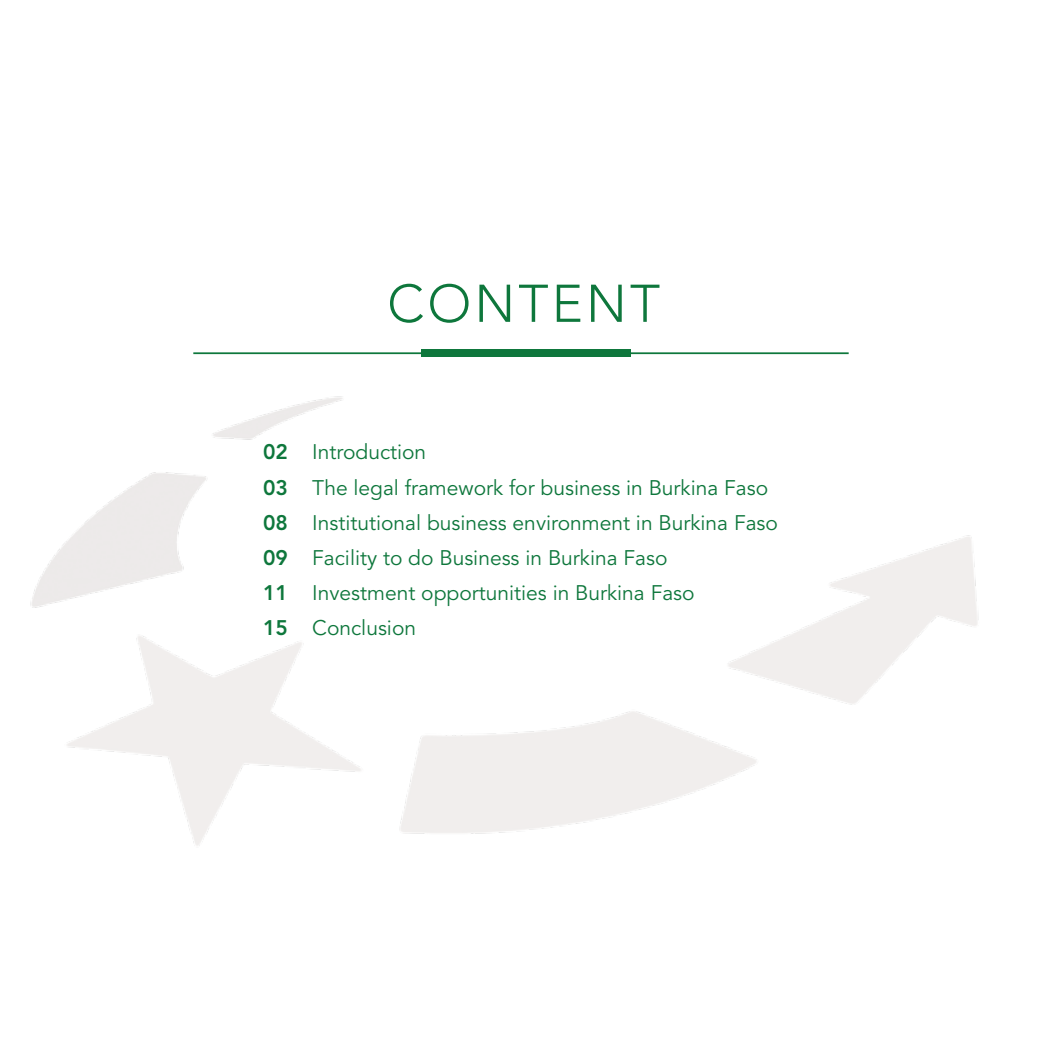
<style>
.page{position:relative;width:1042px;height:1042px;background:#fff}
.page>*{position:absolute;margin:0;border:0;box-sizing:border-box;transform-origin:0 0}
.t1{font:300 52.5px "Avenir";letter-spacing:.06em;color:#0e773c}
.t2{font:21px/35px "Avenir";color:#0e773c}
.t3{font:800 21px/35px "Avenir";color:#0e773c;text-align:justify}
</style>
<div class="page">
<hr style="left:193px;top:352px;width:655px;height:2px;background:#0e773c">
<div style="left:422px;top:349px;width:209px;height:8px;background:#0e773c"></div>
<h1 class="t1" style="left:387px;top:273px;width:274px">CONTENT</h1>
<p class="t3" style="left:263px;top:435px;width:26px">02<br>03<br>08<br>09<br>11<br>15</p>
<p class="t2" style="left:312px;top:435px;width:467px">Introduction<br>The legal framework for business in Burkina Faso Institutional business environment in Burkina Faso Facility to do Business in Burkina Faso<br>Investment opportunities in Burkina Faso Conclusion</p>
</div>
